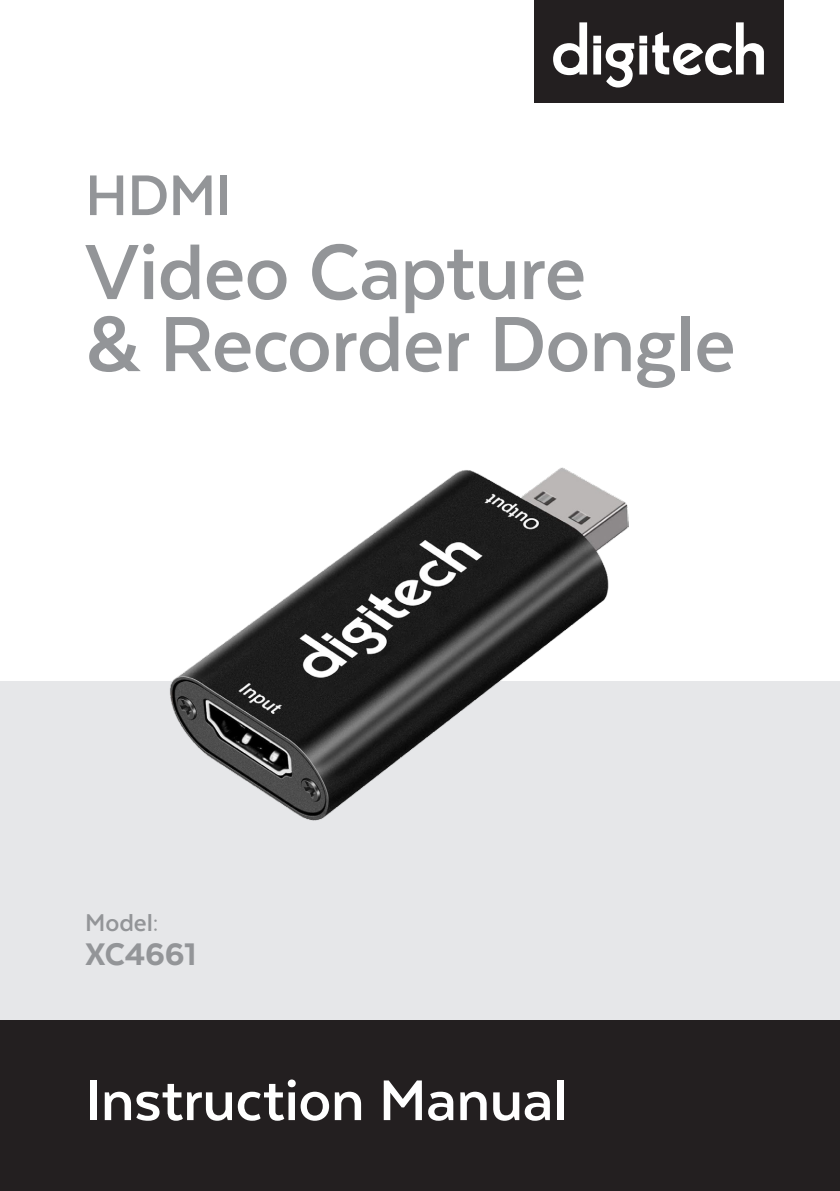
<style>
.page{position:relative;width:840px;height:1191px;background:#fff}
.page>*{position:absolute;margin:0;border:0;box-sizing:border-box;transform-origin:0 0}
.t1{font:700 90px/72px "Texta";letter-spacing:-.01em;color:#939598}
.t2{font:700 66px "Texta";letter-spacing:-.01em;color:#fff}
.t3{font:700 66px "Texta";color:#939598}
.t4{font:800 36px "Texta";letter-spacing:-.01em;color:#939598}
.t5{font:700 28px "Texta";color:#939598}
</style>
<div class="page">
<div style="left:0;top:681px;width:839px;height:510px;background:#e6e7e9"></div>
<div style="left:0;top:1020px;width:839px;height:171px;background:#231f20"></div>
<div style="left:533px;top:0;width:249px;height:103px;background:#231f20"></div>
<svg style="left:553px;top:22px;width:33px;height:53px"></svg>
<svg style="left:652px;top:22px;width:111px;height:53px"></svg>
<svg style="left:593px;top:36px;width:53px;height:52px"></svg>
<img style="left:170px;top:467px;width:458px;height:353px">
<p class="t3" style="left:85px;top:161px;width:148px">HDMI</p>
<p class="t1" style="left:85px;top:235px;width:651px">Video Capture<br>&amp; Recorder Dongle</p>
<p class="t5" style="left:85px;top:908px;width:75px">Model:</p>
<p class="t4" style="left:85px;top:935px;width:112px">XC4661</p>
<p class="t2" style="left:85px;top:1066px;width:483px">Instruction Manual</p>
</div>
